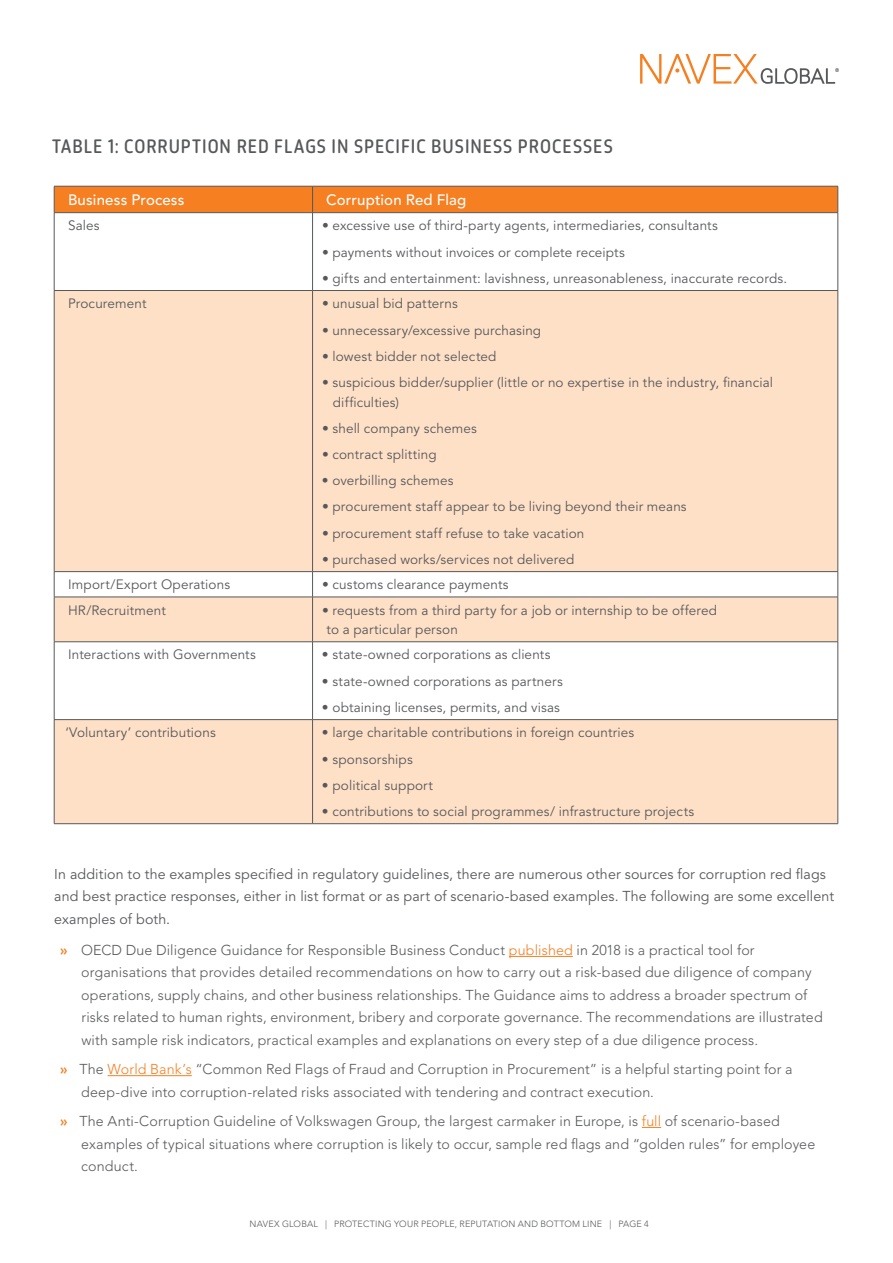
<style>
.page{position:relative;width:893px;height:1263px;background:#fff}
.page>*{position:absolute;margin:0;border:0;box-sizing:border-box;transform-origin:0 0}
.t1{font:500 18px "October Cond Std";letter-spacing:.055em;color:#57585a}
.t2{font:500 15px "Avenir LT Std";letter-spacing:.01em;color:#fff}
.t3{font:300 14.25px/22.5px "Avenir LT Std";letter-spacing:.01em;color:#57585a}
.t4{font:14.25px/22.5px "Avenir LT Std";letter-spacing:.01em;color:#57585a}
.t5{font:13.5px/19.5px "Avenir LT Std";letter-spacing:.01em;color:#57585a}
.t6{font:300 9px "Avenir LT Std";letter-spacing:.02em;color:#57585a}
.s1{font-weight:800;color:#f57f21}
.s2{color:#f57f21}
</style>
<div class="page">
<svg style="left:640px;top:54px;width:199px;height:30px"></svg>
<hr style="left:509px;top:956px;width:64px;height:1px;background:#f57f21">
<hr style="left:108px;top:1075px;width:84px;height:1px;background:#f57f21">
<svg style="left:642px;top:1127px;width:19px;height:1px"></svg>
<svg style="left:55px;top:291px;width:783px;height:532px;fill:#fee0c7"></svg>
<hr style="left:313px;top:571px;width:525px;height:1px;background:#57585a">
<hr style="left:313px;top:597px;width:525px;height:1px;background:#57585a">
<hr style="left:313px;top:641px;width:525px;height:1px;background:#57585a">
<hr style="left:313px;top:719px;width:525px;height:1px;background:#57585a">
<hr style="left:313px;top:823px;width:525px;height:1px;background:#57585a">
<hr style="left:54px;top:290px;width:259px;height:1px;background:#57585a">
<hr style="left:54px;top:571px;width:259px;height:1px;background:#57585a">
<hr style="left:54px;top:597px;width:259px;height:1px;background:#57585a">
<hr style="left:54px;top:641px;width:259px;height:1px;background:#57585a">
<hr style="left:54px;top:719px;width:259px;height:1px;background:#57585a">
<hr style="left:54px;top:823px;width:259px;height:1px;background:#57585a">
<hr style="left:54px;top:213px;width:1px;height:77px;background:#57585a">
<hr style="left:54px;top:291px;width:1px;height:280px;background:#57585a">
<svg style="left:54px;top:572px;width:1px;height:25px"></svg>
<hr style="left:54px;top:597px;width:1px;height:45px;background:#57585a">
<hr style="left:54px;top:642px;width:1px;height:77px;background:#57585a">
<hr style="left:54px;top:720px;width:1px;height:103px;background:#57585a">
<hr style="left:312px;top:213px;width:1px;height:77px;background:#57585a">
<hr style="left:838px;top:213px;width:1px;height:77px;background:#57585a">
<hr style="left:312px;top:291px;width:1px;height:280px;background:#57585a">
<hr style="left:838px;top:291px;width:1px;height:280px;background:#57585a">
<svg style="left:312px;top:572px;width:1px;height:25px"></svg>
<svg style="left:838px;top:572px;width:1px;height:25px"></svg>
<hr style="left:312px;top:597px;width:1px;height:45px;background:#57585a">
<hr style="left:838px;top:597px;width:1px;height:45px;background:#57585a">
<hr style="left:312px;top:642px;width:1px;height:77px;background:#57585a">
<hr style="left:838px;top:642px;width:1px;height:77px;background:#57585a">
<hr style="left:312px;top:720px;width:1px;height:103px;background:#57585a">
<hr style="left:838px;top:720px;width:1px;height:103px;background:#57585a">
<svg style="left:54px;top:186px;width:785px;height:27px;background:#eb7d25"></svg>
<hr style="left:313px;top:290px;width:525px;height:1px;background:#57585a">
<h1 class="t1" style="left:52px;top:135px;width:562px">TABLE 1: CORRUPTION RED FLAGS IN SPECIFIC BUSINESS PROCESSES</h1>
<p class="t2" style="left:68px;top:191px;width:118px">Business Process</p>
<p class="t2" style="left:326px;top:191px;width:142px">Corruption Red Flag</p>
<p class="t5" style="left:68px;top:216px;width:33px">Sales</p>
<p class="t5" style="left:322px;top:216px;width:397px">• excessive use of third-party agents, intermediaries, consultants</p>
<p class="t5" style="left:322px;top:243px;width:304px">• payments without invoices or complete receipts</p>
<p class="t5" style="left:322px;top:269px;width:467px">• gifts and entertainment: lavishness, unreasonableness, inaccurate records.</p>
<p class="t5" style="left:68px;top:294px;width:80px">Procurement</p>
<p class="t5" style="left:322px;top:294px;width:137px">• unusual bid patterns</p>
<p class="t5" style="left:322px;top:320px;width:221px">• unnecessary/excessive purchasing</p>
<p class="t5" style="left:322px;top:347px;width:176px">• lowest bidder not selected</p>
<p class="t5" style="left:333px;top:373px;width:441px;text-indent:-11px">• suspicious bidder/supplier (little or no expertise in the industry, financial difficulties)</p>
<p class="t5" style="left:322px;top:419px;width:156px">• shell company schemes</p>
<p class="t5" style="left:322px;top:445px;width:116px">• contract splitting</p>
<p class="t5" style="left:322px;top:471px;width:133px">• overbilling schemes</p>
<p class="t5" style="left:322px;top:497px;width:366px">• procurement staff appear to be living beyond their means</p>
<p class="t5" style="left:322px;top:524px;width:264px">• procurement staff refuse to take vacation</p>
<p class="t5" style="left:322px;top:550px;width:254px">• purchased works/services not delivered</p>
<p class="t5" style="left:68px;top:575px;width:163px">Import/Export Operations</p>
<p class="t5" style="left:322px;top:575px;width:188px">• customs clearance payments</p>
<p class="t5" style="left:68px;top:601px;width:99px">HR/Recruitment</p>
<p class="t5" style="left:326px;top:601px;width:392px;text-indent:-5px">• requests from a third party for a job or internship to be offered to a particular person</p>
<p class="t5" style="left:68px;top:645px;width:189px">Interactions with Governments</p>
<p class="t5" style="left:322px;top:645px;width:230px">• state-owned corporations as clients</p>
<p class="t5" style="left:322px;top:672px;width:242px">• state-owned corporations as partners</p>
<p class="t5" style="left:322px;top:698px;width:239px">• obtaining licenses, permits, and visas</p>
<p class="t5" style="left:65px;top:723px;width:152px">‘Voluntary’ contributions</p>
<p class="t5" style="left:322px;top:723px;width:314px">• large charitable contributions in foreign countries</p>
<p class="t5" style="left:322px;top:749px;width:92px">• sponsorships</p>
<p class="t5" style="left:322px;top:776px;width:113px">• political support</p>
<p class="t5" style="left:322px;top:802px;width:374px">• contributions to social programmes/ infrastructure projects</p>
<p class="t4" style="left:54px;top:863px;width:781px">In addition to the examples specified in regulatory guidelines, there are numerous other sources for corruption red flags and best practice responses, either in list format or as part of scenario-based examples. The following are some excellent examples of both.</p>
<p class="t3" style="left:81px;top:939px;width:743px;text-indent:-21px"><span class="s1">»</span> OECD Due Diligence Guidance for Responsible Business Conduct <span class="s2">published</span> in 2018 is a practical tool for organisations that provides detailed recommendations on how to carry out a risk-based due diligence of company operations, supply chains, and other business relationships. The Guidance aims to address a broader spectrum of risks related to human rights, environment, bribery and corporate governance. The recommendations are illustrated with sample risk indicators, practical examples and explanations on every step of a due diligence process.</p>
<p class="t3" style="left:81px;top:1058px;width:713px;text-indent:-21px"><span class="s1">»</span> The <span class="s2">World Bank’s</span> “Common Red Flags of Fraud and Corruption in Procurement” is a helpful starting point for a deep-dive into corruption-related risks associated with tendering and contract execution.</p>
<p class="t3" style="left:81px;top:1110px;width:735px;text-indent:-21px"><span class="s1">»</span> The Anti-Corruption Guideline of Volkswagen Group, the largest carmaker in Europe, is <span class="s2">full</span> of scenario-based examples of typical situations where corruption is likely to occur, sample red flags and “golden rules” for employee conduct.</p>
<p class="t6" style="left:249px;top:1218px;width:401px">NAVEX GLOBAL | PROTECTING YOUR PEOPLE, REPUTATION AND BOTTOM LINE | PAGE 4</p>
</div>
